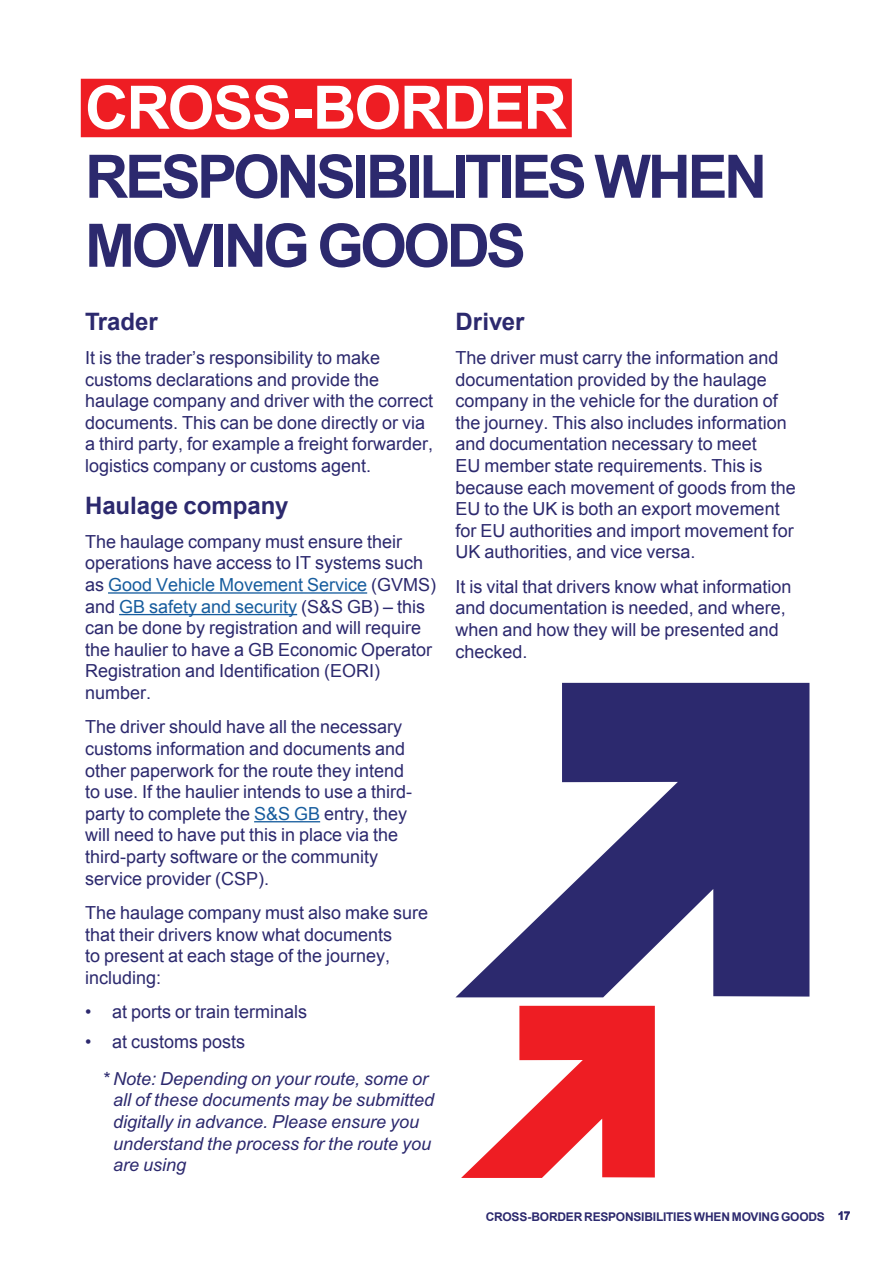
<style>
.page{position:relative;width:893px;height:1263px;background:#fff}
.page>*{position:absolute;margin:0;border:0;box-sizing:border-box;transform-origin:0 0}
._00_-_CAP_Headers_in{font:700 60px/69px "Arial";letter-spacing:-.06em;color:#2c296e}
._00_-_W_O_Red_slug_p{font:700 60px "Arial";letter-spacing:-.02em;color:#fff}
._03_-_A_Heads{font:700 24px "Arial";color:#2c296e}
._02_-_Main_TEXT_styl{font:18px/21.6px "Arial";color:#2c296e}
._08_-_Asterisked_Not{font:italic 18px/21.6px "M Arial";color:#2c296e}
.t1{font:700 12px "Arial";letter-spacing:-.02em;color:#2c296e}
.s1{color:#175d9e}
</style>
<div class="page">
<div style="left:81px;top:79px;width:491px;height:58px;background:#ee1d23"></div>
<hr style="left:108px;top:592px;width:259px;height:2px;background:#175d9e">
<hr style="left:119px;top:614px;width:178px;height:1px;background:#175d9e">
<hr style="left:254px;top:821px;width:66px;height:1px;background:#175d9e">
<svg style="left:456px;top:683px;width:353px;height:314px;fill:#2c296e"></svg>
<svg style="left:461px;top:1006px;width:194px;height:172px"></svg>
<p class="_00_-_W_O_Red_slug_p" style="left:85px;top:68px;width:483px">CROSS-BORDER</p>
<p class="_00_-_CAP_Headers_in" style="left:85px;top:144px;width:684px">RESPONSIBILITIES WHEN<br>MOVING GOODS</p>
<p class="_03_-_A_Heads" style="left:85px;top:305px;width:74px">Trader</p>
<p class="_02_-_Main_TEXT_styl" style="left:85px;top:347px;width:350px">It is the trader’s responsibility to make customs declarations and provide the haulage company and driver with the correct documents. This can be done directly or via a third party, for example a freight forwarder, logistics company or customs agent.</p>
<p class="_03_-_A_Heads" style="left:85px;top:489px;width:205px">Haulage company</p>
<p class="_02_-_Main_TEXT_styl" style="left:85px;top:531px;width:353px">The haulage company must ensure their operations have access to IT systems such as <span class="s1">Good Vehicle Movement Service</span> (GVMS) and <span class="s1">GB safety and security</span> (S&amp;S GB) – this can be done by registration and will require the haulier to have a GB Economic Operator Registration and Identification (EORI) number.</p>
<p class="_02_-_Main_TEXT_styl" style="left:85px;top:716px;width:329px">The driver should have all the necessary customs information and documents and other paperwork for the route they intend to use. If the haulier intends to use a third&shy;party to complete the <span class="s1">S&amp;S GB</span> entry, they will need to have put this in place via the third-party software or the community service provider (CSP).</p>
<p class="_02_-_Main_TEXT_styl" style="left:85px;top:902px;width:345px">The haulage company must also make sure that their drivers know what documents<br>to present at each stage of the journey, including:</p>
<p class="_02_-_Main_TEXT_styl" style="left:85px;top:1001px;width:224px">• at ports or train terminals</p>
<p class="_02_-_Main_TEXT_styl" style="left:85px;top:1031px;width:162px">• at customs posts</p>
<p class="_08_-_Asterisked_Not" style="left:113px;top:1067px;width:323px;text-indent:-11px">* Note: Depending on your route, some or all of these documents may be submitted digitally in advance. Please ensure you understand the process for the route you are using</p>
<p class="_03_-_A_Heads" style="left:455px;top:305px;width:71px">Driver</p>
<p class="_02_-_Main_TEXT_styl" style="left:455px;top:347px;width:342px">The driver must carry the information and documentation provided by the haulage company in the vehicle for the duration of the journey. This also includes information and documentation necessary to meet<br>EU member state requirements. This is because each movement of goods from the EU to the UK is both an export movement for EU authorities and import movement for UK authorities, and vice versa.</p>
<p class="_02_-_Main_TEXT_styl" style="left:455px;top:576px;width:338px">It is vital that drivers know what information and documentation is needed, and where, when and how they will be presented and checked.</p>
<p class="t1" style="left:486px;top:1208px;width:341px">CROSS-BORDER RESPONSIBILITIES WHEN MOVING GOODS</p>
<p class="t1" style="left:838px;top:1208px;width:14px">17</p>
</div>
